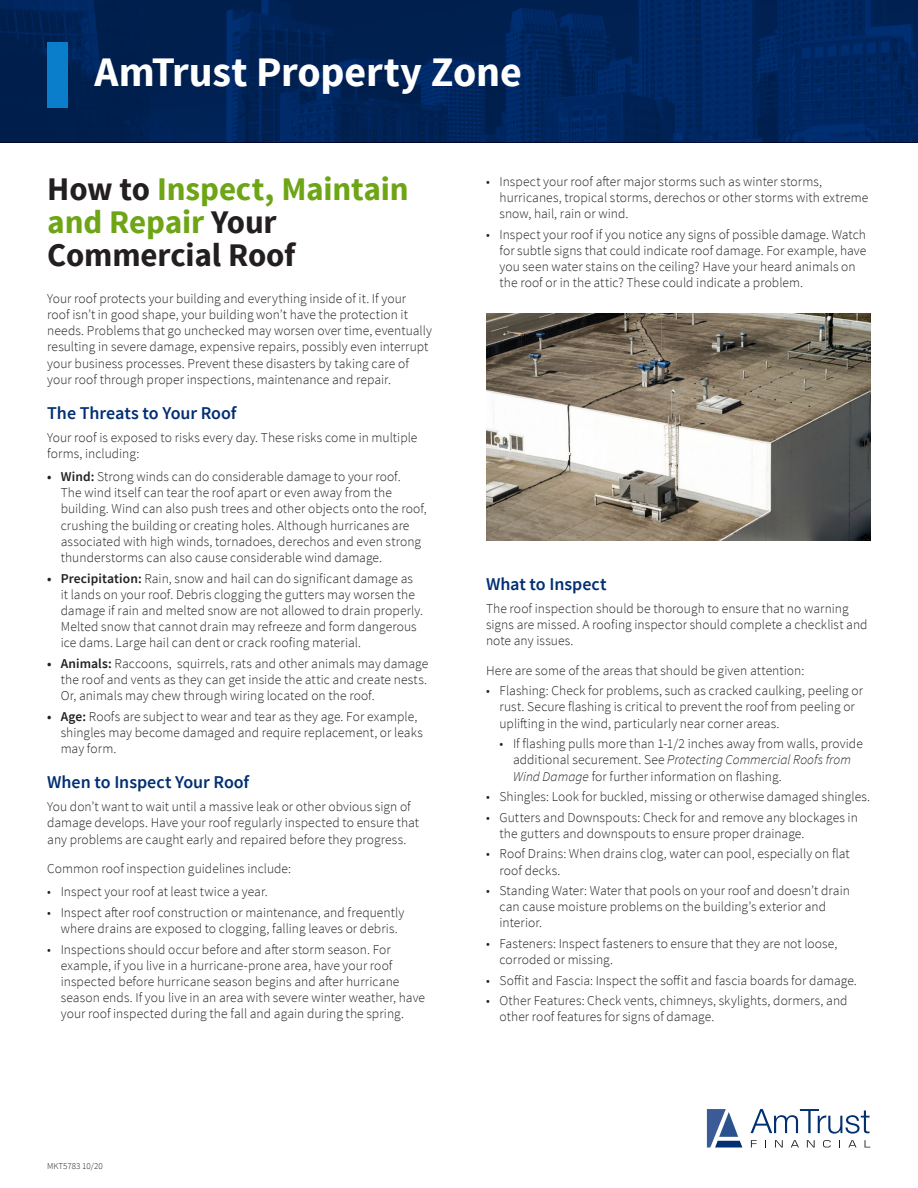
<style>
.page{position:relative;width:918px;height:1188px;background:#fff}
.page>*{position:absolute;margin:0;border:0;box-sizing:border-box;transform-origin:0 0}
.Body_Copy{font:700 42px "Source Sans Pro";letter-spacing:-.005em;color:#fff}
.Body_Copy-2{font:700 33px/33px "Source Sans Pro";letter-spacing:-.005em;color:#6ea516}
.Body_Copy-3{font:600 18px "Source Sans Pro";letter-spacing:-.005em;color:#002f73}
.Body_Copy-4{font:300 13.5px/16.2px "Source Sans Pro";letter-spacing:.005em;color:#231f20}
.t1{font:300 9px "Source Sans Pro";color:#231f20}
.s1{color:#231f20}
.s2{font-weight:600}
.s3{font-style:italic}
</style>
<div class="page">
<img style="left:0;top:0;width:918px;height:142px">
<div style="left:47px;top:42px;width:21px;height:66px;background:#0a7eca"></div>
<img style="left:486px;top:313px;width:385px;height:227px">
<svg style="left:751px;top:1109px;width:119px;height:25px"></svg>
<svg style="left:751px;top:1140px;width:6px;height:7px"></svg>
<svg style="left:775px;top:1140px;width:8px;height:7px"></svg>
<svg style="left:791px;top:1140px;width:8px;height:7px"></svg>
<svg style="left:807px;top:1140px;width:8px;height:7px"></svg>
<svg style="left:823px;top:1140px;width:8px;height:8px"></svg>
<svg style="left:848px;top:1140px;width:9px;height:7px"></svg>
<svg style="left:707px;top:1109px;width:35px;height:39px"></svg>
<p class="Body_Copy" style="left:94px;top:45px;width:429px">AmTrust Property Zone</p>
<p class="Body_Copy-2" style="left:47px;top:174px;width:363px"><span class="s1">How to</span> Inspect, Maintain and Repair <span class="s1">Your<br>Commercial Roof</span></p>
<p class="Body_Copy-4" style="left:47px;top:290px;width:386px">Your roof protects your building and everything inside of it. If your roof isn’t in good shape, your building won’t have the protection it needs. Problems that go unchecked may worsen over time, eventually resulting in severe damage, expensive repairs, possibly even interrupt your business processes. Prevent these disasters by taking care of your roof through proper inspections, maintenance and repair.</p>
<p class="Body_Copy-3" style="left:47px;top:402px;width:191px">The Threats to Your Roof</p>
<p class="Body_Copy-4" style="left:47px;top:429px;width:372px">Your roof is exposed to risks every day. These risks come in multiple forms, including:</p>
<p class="Body_Copy-4" style="left:61px;top:469px;width:368px;text-indent:-14px"><span class="s2">• Wind:</span> Strong winds can do considerable damage to your roof.<br>The wind itself can tear the roof apart or even away from the building. Wind can also push trees and other objects onto the roof, crushing the building or creating holes. Although hurricanes are associated with high winds, tornadoes, derechos and even strong thunderstorms can also cause considerable wind damage.</p>
<p class="Body_Copy-4" style="left:61px;top:570px;width:364px;text-indent:-14px"><span class="s2">• Precipitation:</span> Rain, snow and hail can do significant damage as it lands on your roof. Debris clogging the gutters may worsen the damage if rain and melted snow are not allowed to drain properly.<br>Melted snow that cannot drain may refreeze and form dangerous ice dams. Large hail can dent or crack roofing material.</p>
<p class="Body_Copy-4" style="left:61px;top:655px;width:369px;text-align:justify;text-indent:-14px"><span class="s2">• Animals:</span> Raccoons, squirrels, rats and other animals may damage the roof and vents as they can get inside the attic and create nests.<br>Or, animals may chew through wiring located on the roof.</p>
<p class="Body_Copy-4" style="left:61px;top:708px;width:364px;text-indent:-14px"><span class="s2">• Age:</span> Roofs are subject to wear and tear as they age. For example, shingles may become damaged and require replacement, or leaks may form.</p>
<p class="Body_Copy-3" style="left:47px;top:771px;width:204px">When to Inspect Your Roof</p>
<p class="Body_Copy-4" style="left:47px;top:799px;width:373px">You don’t want to wait until a massive leak or other obvious sign of damage develops. Have your roof regularly inspected to ensure that any problems are caught early and repaired before they progress.</p>
<p class="Body_Copy-4" style="left:47px;top:861px;width:245px">Common roof inspection guidelines include:</p>
<p class="Body_Copy-4" style="left:47px;top:884px;width:222px">• Inspect your roof at least twice a year.</p>
<p class="Body_Copy-4" style="left:47px;top:904px;width:359px;text-align:center">• Inspect after roof construction or maintenance, and frequently where drains are exposed to clogging, falling leaves or debris.</p>
<p class="Body_Copy-4" style="left:61px;top:941px;width:366px;text-indent:-14px">• Inspections should occur before and after storm season. For example, if you live in a hurricane-prone area, have your roof inspected before hurricane season begins and after hurricane season ends. If you live in an area with severe winter weather, have your roof inspected during the fall and again during the spring.</p>
<p class="Body_Copy-4" style="left:500px;top:173px;width:370px;text-indent:-14px">• Inspect your roof after major storms such as winter storms, hurricanes, tropical storms, derechos or other storms with extreme snow, hail, rain or wind.</p>
<p class="Body_Copy-4" style="left:500px;top:226px;width:368px;text-indent:-14px">• Inspect your roof if you notice any signs of possible damage. Watch for subtle signs that could indicate roof damage. For example, have you seen water stains on the ceiling? Have your heard animals on the roof or in the attic? These could indicate a problem.</p>
<p class="Body_Copy-3" style="left:486px;top:572px;width:122px">What to Inspect</p>
<p class="Body_Copy-4" style="left:486px;top:600px;width:383px">The roof inspection should be thorough to ensure that no warning signs are missed. A roofing inspector should complete a checklist and note any issues.</p>
<p class="Body_Copy-4" style="left:486px;top:662px;width:320px">Here are some of the areas that should be given attention:</p>
<p class="Body_Copy-4" style="left:500px;top:683px;width:365px;text-indent:-14px">• Flashing: Check for problems, such as cracked caulking, peeling or rust. Secure flashing is critical to prevent the roof from peeling or uplifting in the wind, particularly near corner areas.</p>
<p class="Body_Copy-4" style="left:513px;top:736px;width:351px;text-indent:-14px">• If flashing pulls more than 1-1/2 inches away from walls, provide additional securement. See <span class="s3">Protecting Commercial Roofs from<br>Wind Damage</span> for further information on flashing.</p>
<p class="Body_Copy-4" style="left:486px;top:789px;width:386px">• Shingles: Look for buckled, missing or otherwise damaged shingles.</p>
<p class="Body_Copy-4" style="left:500px;top:809px;width:360px;text-indent:-14px">• Gutters and Downspouts: Check for and remove any blockages in the gutters and downspouts to ensure proper drainage.</p>
<p class="Body_Copy-4" style="left:500px;top:846px;width:352px;text-indent:-14px">• Roof Drains: When drains clog, water can pool, especially on flat roof decks.</p>
<p class="Body_Copy-4" style="left:500px;top:883px;width:352px;text-indent:-14px">• Standing Water: Water that pools on your roof and doesn’t drain can cause moisture problems on the building’s exterior and interior.</p>
<p class="Body_Copy-4" style="left:500px;top:935px;width:339px;text-indent:-14px">• Fasteners: Inspect fasteners to ensure that they are not loose, corroded or missing.</p>
<p class="Body_Copy-4" style="left:486px;top:972px;width:372px">• Soffit and Fascia: Inspect the soffit and fascia boards for damage.</p>
<p class="Body_Copy-4" style="left:500px;top:993px;width:350px;text-indent:-14px">• Other Features: Check vents, chimneys, skylights, dormers, and other roof features for signs of damage.</p>
<p class="t1" style="left:47px;top:1161px;width:57px">MKT5783 10/20</p>
</div>
